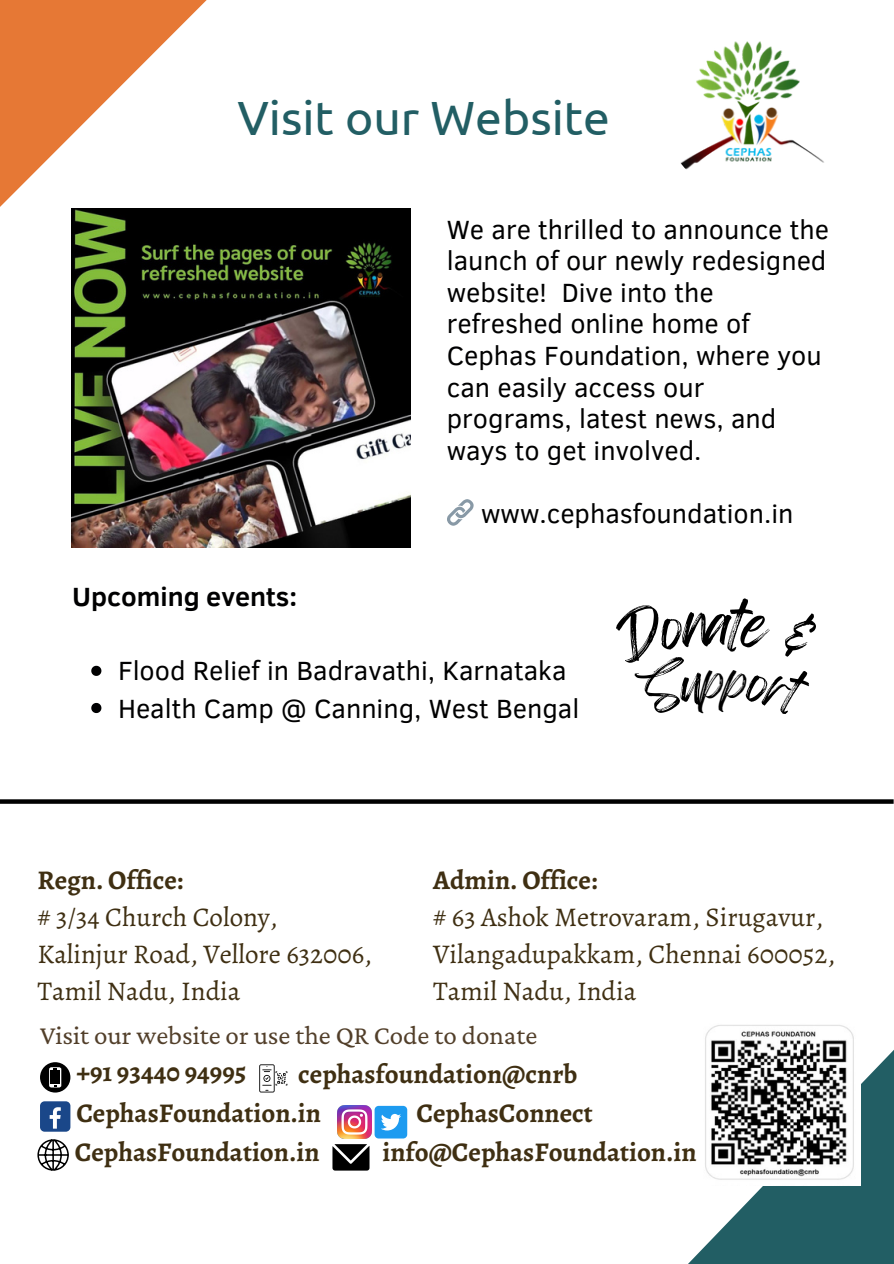
<style>
.page{position:relative;width:894px;height:1264px;background:#fff}
.page>*{position:absolute;margin:0;border:0;box-sizing:border-box;transform-origin:0 0}
.t1{font:48px "Ubuntu";color:#225e64}
.t2{font:27px/31.5px "Clear Sans";color:#000001}
.t3{font:700 27px "Alegreya";color:#3f2f12}
.t4{font:27px/37.2px "Alegreya";color:#3f2f12}
.t5{font:27px "Crimson Pro";color:#523f2a}
.t6{font:700 27px "Clear Sans";color:#000001}
</style>
<div class="page">
<svg style="left:689px;top:1051px;width:204px;height:212px;fill:#225e64"></svg>
<svg style="left:0;top:0;width:228px;height:209px"></svg>
<div style="left:40px;top:1101px;width:30px;height:30px;background:#1a4789;border-radius:5px"></div>
<svg style="left:50px;top:1107px;width:11px;height:21px"></svg>
<div style="left:374px;top:1105px;width:33px;height:33px;background:#1d9bf0;border-radius:4px"></div>
<svg style="left:381px;top:1113px;width:20px;height:17px"></svg>
<img style="left:337px;top:1105px;width:34px;height:33px">
<svg style="left:332px;top:1144px;width:37px;height:26px"></svg>
<svg style="left:37px;top:1139px;width:32px;height:31px"></svg>
<img style="left:699px;top:1025px;width:161px;height:160px">
<svg style="left:40px;top:1062px;width:30px;height:30px"></svg>
<svg style="left:259px;top:1064px;width:28px;height:28px"></svg>
<img style="left:660px;top:13px;width:186px;height:186px;border-radius:50%">
<img style="left:71px;top:209px;width:339px;height:338px">
<svg style="left:91px;top:665px;width:10px;height:11px"></svg>
<svg style="left:91px;top:703px;width:10px;height:10px"></svg>
<svg style="left:0;top:799px;width:893px;height:4px;background:#131313"></svg>
<h3 class="t1" style="left:237px;top:90px;width:374px">Visit our Website</h3>
<p class="t6" style="left:72px;top:577px;width:226px">Upcoming events:</p>
<p class="t2" style="left:446px;top:212px;width:383px">We are thrilled to announce the launch of our newly redesigned website! Dive into the refreshed online home of<br>Cephas Foundation, where you can easily access our programs, latest news, and ways to get involved.</p>
<h3 class="t2" style="left:481px;top:496px;width:314px">www.cephasfoundation.in</h3>
<p class="t2" style="left:118px;top:653px;width:450px">Flood Relief in Badravathi, Karnataka</p>
<h3 class="t2" style="left:118px;top:691px;width:462px">Health Camp @ Canning, West Bengal</h3>
<h3 class="t3" style="left:37px;top:861px;width:147px">Regn. Office:</h3>
<p class="t4" style="left:37px;top:898px;width:242px"># 3/34 Church Colony,</p>
<p class="t4" style="left:37px;top:935px;width:336px">Kalinjur Road, Vellore 632006,<br>Tamil Nadu, India</p>
<h1 class="t5" style="left:40px;top:1020px;width:498px">Visit our website or use the QR Code to donate</h1>
<p class="t3" style="left:433px;top:861px;width:166px">Admin. Office:</p>
<p class="t4" style="left:433px;top:898px;width:403px"># 63 Ashok Metrovaram, Sirugavur,<br>Vilangadupakkam, Chennai 600052,<br>Tamil Nadu, India</p>
<p class="t3" style="left:76px;top:1053px;width:172px">+91 93440 94995</p>
<p class="t3" style="left:298px;top:1055px;width:280px">cephasfoundation@cnrb</p>
<p class="t3" style="left:76px;top:1094px;width:246px">CephasFoundation.in</p>
<p class="t3" style="left:75px;top:1133px;width:246px">CephasFoundation.in</p>
<p class="t3" style="left:382px;top:1133px;width:315px">info@CephasFoundation.in</p>
<h2 class="t3" style="left:416px;top:1094px;width:178px">CephasConnect</h2>
</div>
